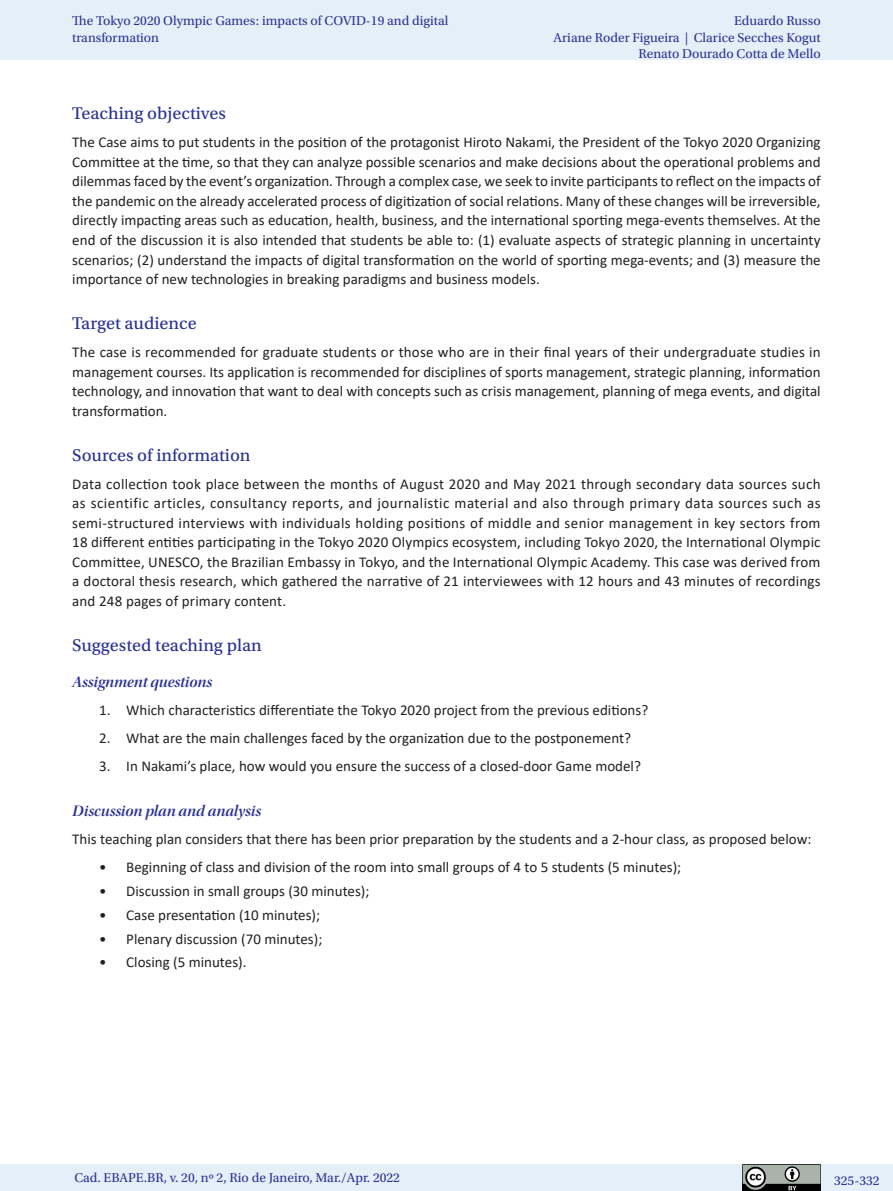
<style>
.page{position:relative;width:893px;height:1191px;background:#fff}
.page>*{position:absolute;margin:0;border:0;box-sizing:border-box;transform-origin:0 0}
._07_2_sub2{font:18px "Utopia Std Capt";color:#2b3393}
._07_2_sub3{font:15.75px "Utopia Std Semibold Disp It";color:#2b3393}
._06_0_texto{font:15px/19.5px "Calibri";color:#231f20;text-align:justify}
.t1{font:13.5px/16.5px "Utopia Std";color:#2b3393}
</style>
<div class="page">
<div style="left:0;top:0;width:893px;height:60px;background:#e4eff8"></div>
<div style="left:0;top:1164px;width:893px;height:27px;background:#e4eff8"></div>
<img style="left:743px;top:1164px;width:78px;height:27px">
<p class="t1" style="left:72px;top:13px;width:378px">The Tokyo 2020 Olympic Games: impacts of COVID-19 and digital transformation</p>
<p class="t1" style="left:554px;top:13px;width:269px;text-align:right">Eduardo Russo<br>Ariane Roder Figueira | Clarice Secches Kogut<br>Renato Dourado Cotta de Mello</p>
<p class="_07_2_sub2" style="left:72px;top:104px;width:155px">Teaching objectives</p>
<p class="_06_0_texto" style="left:72px;top:132px;width:750px">The Case aims to put students in the position of the protagonist Hiroto Nakami, the President of the Tokyo 2020 Organizing Committee at the time, so that they can analyze possible scenarios and make decisions about the operational problems and dilemmas faced by the event’s organization. Through a complex case, we seek to invite participants to reflect on the impacts of the pandemic on the already accelerated process of digitization of social relations. Many of these changes will be irreversible, directly impacting areas such as education, health, business, and the international sporting mega-events themselves. At the end of the discussion it is also intended that students be able to: (1) evaluate aspects of strategic planning in uncertainty scenarios; (2) understand the impacts of digital transformation on the world of sporting mega-events; and (3) measure the importance of new technologies in breaking paradigms and business models.</p>
<p class="_07_2_sub2" style="left:72px;top:313px;width:126px">Target audience</p>
<p class="_06_0_texto" style="left:72px;top:342px;width:750px">The case is recommended for graduate students or those who are in their final years of their undergraduate studies in management courses. Its application is recommended for disciplines of sports management, strategic planning, information technology, and innovation that want to deal with concepts such as crisis management, planning of mega events, and digital transformation.</p>
<p class="_07_2_sub2" style="left:72px;top:445px;width:180px">Sources of information</p>
<p class="_06_0_texto" style="left:72px;top:473px;width:750px">Data collection took place between the months of August 2020 and May 2021 through secondary data sources such as scientific articles, consultancy reports, and journalistic material and also through primary data sources such as semi-structured interviews with individuals holding positions of middle and senior management in key sectors from 18 different entities participating in the Tokyo 2020 Olympics ecosystem, including Tokyo 2020, the International Olympic Committee, UNESCO, the Brazilian Embassy in Tokyo, and the International Olympic Academy. This case was derived from a doctoral thesis research, which gathered the narrative of 21 interviewees with 12 hours and 43 minutes of recordings and 248 pages of primary content.</p>
<p class="_07_2_sub2" style="left:72px;top:635px;width:191px">Suggested teaching plan</p>
<p class="_07_2_sub3" style="left:72px;top:673px;width:141px">Assignment questions</p>
<p class="_06_0_texto" style="left:99px;top:700px;width:550px">1. Which characteristics differentiate the Tokyo 2020 project from the previous editions?</p>
<p class="_06_0_texto" style="left:99px;top:728px;width:533px">2. What are the main challenges faced by the organization due to the postponement?</p>
<p class="_06_0_texto" style="left:99px;top:756px;width:543px">3. In Nakami’s place, how would you ensure the success of a closed-door Game model?</p>
<p class="_07_2_sub3" style="left:72px;top:802px;width:190px">Discussion plan and analysis</p>
<p class="_06_0_texto" style="left:72px;top:829px;width:741px">This teaching plan considers that there has been prior preparation by the students and a 2-hour class, as proposed below:</p>
<p class="_06_0_texto" style="left:99px;top:857px;width:583px">• Beginning of class and division of the room into small groups of 4 to 5 students (5 minutes);</p>
<p class="_06_0_texto" style="left:99px;top:881px;width:272px">• Discussion in small groups (30 minutes);</p>
<p class="_06_0_texto" style="left:99px;top:904px;width:222px">• Case presentation (10 minutes);</p>
<p class="_06_0_texto" style="left:99px;top:928px;width:225px">• Plenary discussion (70 minutes);</p>
<p class="_06_0_texto" style="left:99px;top:952px;width:149px">• Closing (5 minutes).</p>
<p class="t1" style="left:74px;top:1169px;width:327px">Cad. EBAPE.BR, v. 20, nº 2, Rio de Janeiro, Mar./Apr. 2022</p>
<p class="t1" style="left:834px;top:1172px;width:47px">325-332</p>
</div>
